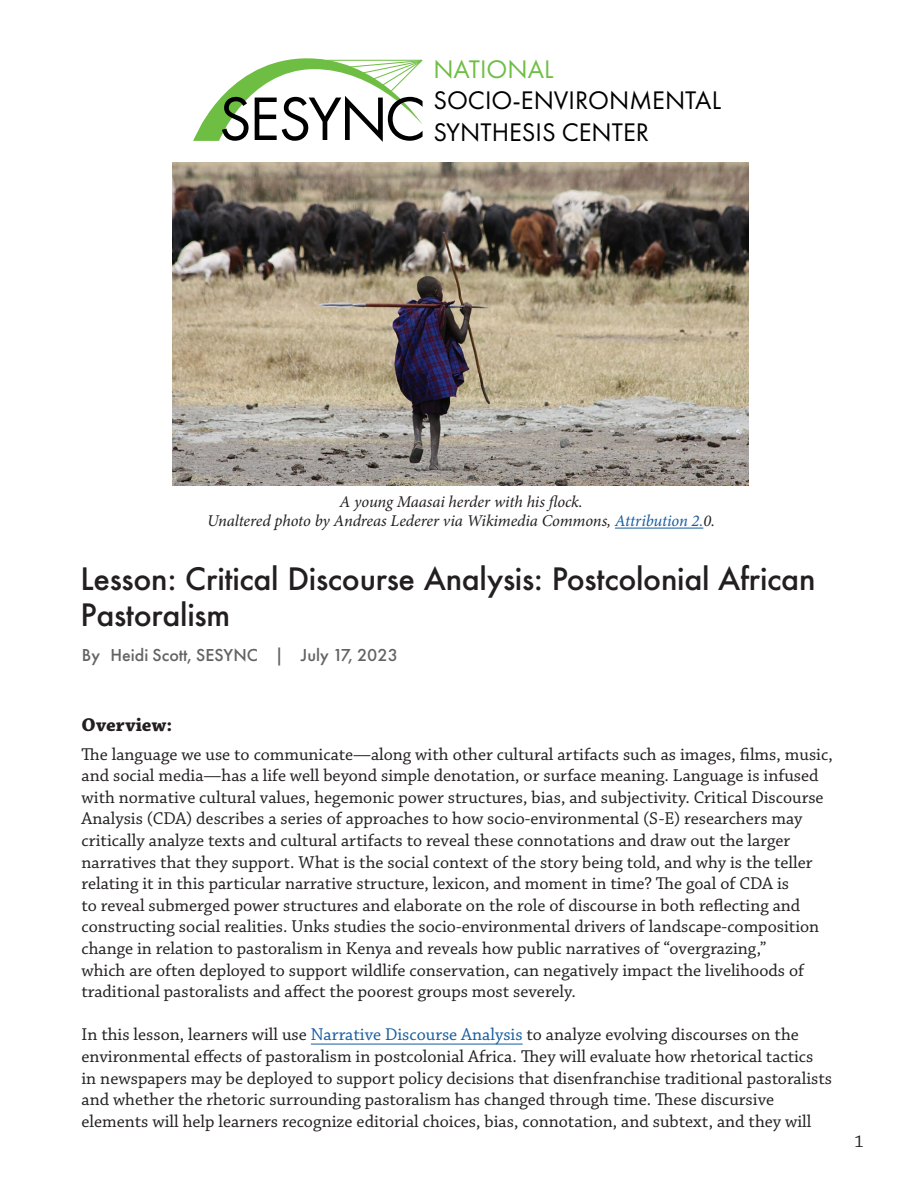
<style>
.page{position:relative;width:918px;height:1188px;background:#fff}
.page>*{position:absolute;margin:0;border:0;box-sizing:border-box;transform-origin:0 0}
.t1{font:63.6px "Futura PT";letter-spacing:-.04em;color:#000}
.t2{font:500 30px/36px "Futura";letter-spacing:-.01em;color:#231f20}
.t3{font:26.4px/31.7px "Futura PT";color:#000}
.t4{font:700 19.5px "Chaparral Pro";letter-spacing:.005em;color:#231f20}
.t5{font:18px/21.6px "Chaparral Pro";color:#231f20}
.t6{font:500 18px "Futura PT";color:#636366}
.t7{font:italic 16.5px/19.8px "Minion Pro";letter-spacing:-.01em;color:#231f20;text-align:center}
.s1{color:#6fbe44}
.s2{color:#175d9e}
</style>
<div class="page">
<svg style="left:193px;top:58px;width:230px;height:83px"></svg>
<hr style="left:615px;top:528px;width:88px;height:1px;background:#175d9e">
<img style="left:173px;top:162px;width:576px;height:324px">
<hr style="left:311px;top:1044px;width:212px;height:1px;background:#175d9e">
<p class="t1" style="left:219px;top:81px;width:208px">SESYNC</p>
<p class="t3" style="left:433px;top:53px;width:289px"><span class="s1">NATIONAL<br></span>SOCIO-ENVIRONMENTAL<br>SYNTHESIS CENTER</p>
<p class="t7" style="left:207px;top:491px;width:509px">A young Maasai herder with his flock.<br>Unaltered photo by Andreas Lederer via Wikimedia Commons, <span class="s2">Attribution 2.</span>0.</p>
<p class="t2" style="left:80px;top:561px;width:736px">Lesson: Critical Discourse Analysis: Postcolonial African<br>Pastoralism</p>
<p class="t6" style="left:82px;top:645px;width:317px">By Heidi Scott, SESYNC | July 17, 2023</p>
<p class="t4" style="left:82px;top:714px;width:92px">Overview:</p>
<p class="t5" style="left:82px;top:744px;width:753px">The language we use to communicate—along with other cultural artifacts such as images, films, music, and social media—has a life well beyond simple denotation, or surface meaning. Language is infused with normative cultural values, hegemonic power structures, bias, and subjectivity. Critical Discourse Analysis (CDA) describes a series of approaches to how socio-environmental (S-E) researchers may critically analyze texts and cultural artifacts to reveal these connotations and draw out the larger narratives that they support. What is the social context of the story being told, and why is the teller relating it in this particular narrative structure, lexicon, and moment in time? The goal of CDA is<br>to reveal submerged power structures and elaborate on the role of discourse in both reflecting and constructing social realities. Unks studies the socio-environmental drivers of landscape-composition change in relation to pastoralism in Kenya and reveals how public narratives of “overgrazing,”<br>which are often deployed to support wildlife conservation, can negatively impact the livelihoods of traditional pastoralists and affect the poorest groups most severely.</p>
<p class="t5" style="left:82px;top:1025px;width:752px">In this lesson, learners will use <span class="s2">Narrative Discourse Analysis</span> to analyze evolving discourses on the environmental effects of pastoralism in postcolonial Africa. They will evaluate how rhetorical tactics in newspapers may be deployed to support policy decisions that disenfranchise traditional pastoralists and whether the rhetoric surrounding pastoralism has changed through time. These discursive elements will help learners recognize editorial choices, bias, connotation, and subtext, and they will</p>
<p class="t5" style="left:855px;top:1132px;width:11px">1</p>
</div>
